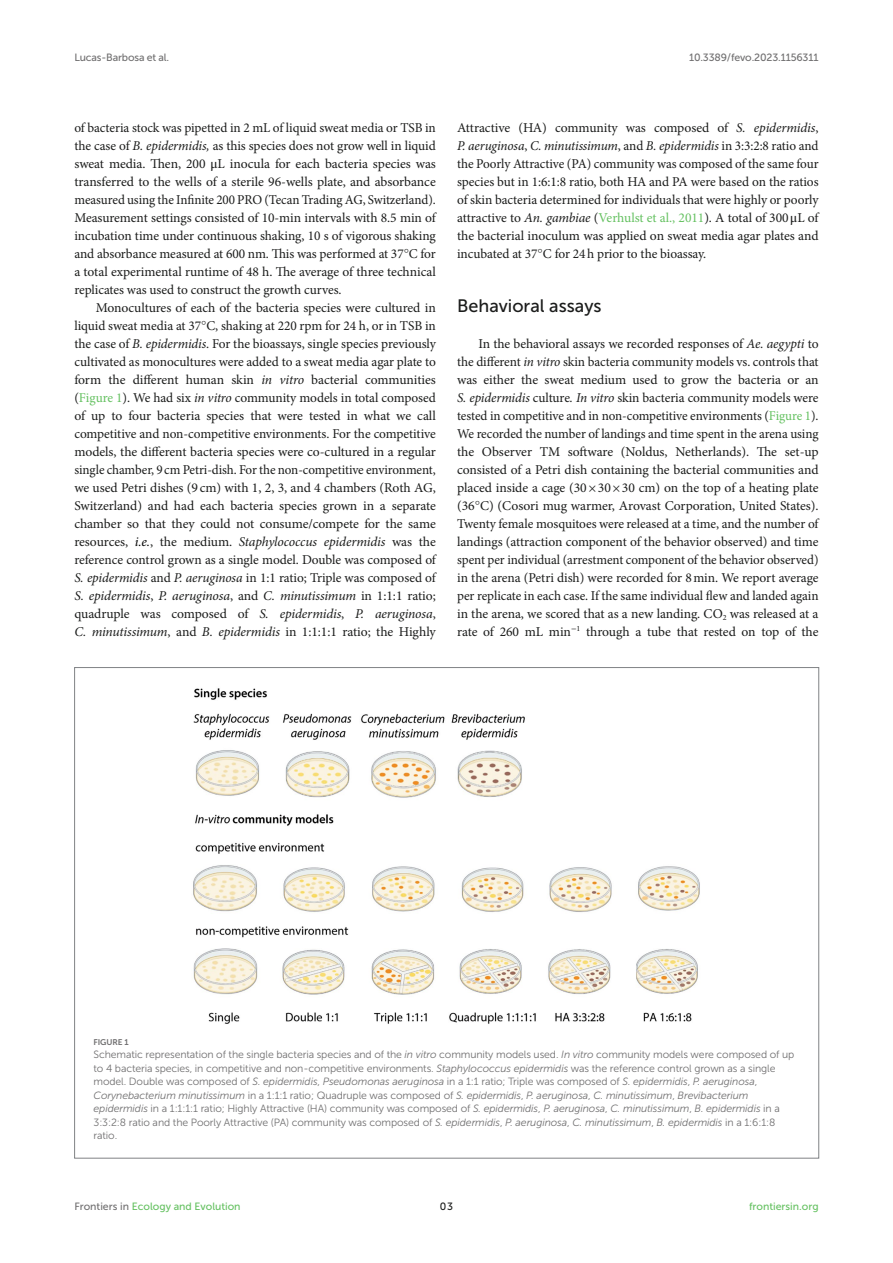
<style>
.page{position:relative;width:893px;height:1263px;background:#fff}
.page>*{position:absolute;margin:0;border:0;box-sizing:border-box;transform-origin:0 0}
.HEAD_2{font:18px "Museo Sans 500";color:#1b1c1b}
.TEXT{font:13.5px/18px "Minion Pro";letter-spacing:-.005em;color:#1b1c1b;text-align:justify}
.TEXT_FLUSH{font:13.5px/18px "Minion Pro";letter-spacing:-.01em;color:#1b1c1b;text-align:justify}
.FIG_LEG{font:10.5px/13.5px "Museo Sans 300";letter-spacing:-.01em;color:#706f70}
.t1{font:10.5px "Museo Sans 500";color:#65c161}
.t2{font:10.5px "Museo Sans 500";letter-spacing:-.015em;color:#706f70}
.t3{font:10.5px "Museo Sans 500";color:#1b1c1b}
.FIG_HD{font:8.25px "Museo Sans 700";letter-spacing:-.01em;color:#706f70}
.s1{font-style:italic}
.s2{font-family:"STIX General"}
.s3{font-family:"STIX"}
.s4{color:#65c161}
.s5{font-style:italic;color:#000}
.s6{color:#706f70}
</style>
<div class="page">
<img style="left:193px;top:688px;width:507px;height:336px">
<p class="t2" style="left:74px;top:51px;width:96px">Lucas-Barbosa et al.</p>
<p class="t2" style="left:689px;top:51px;width:131px">10.3389/fevo.2023.1156311</p>
<p class="TEXT" style="left:74px;top:119px;width:363px">of bacteria stock was pipetted in 2 mL of liquid sweat media or TSB in the case of <span class="s1">B. epidermidis,</span> as this species does not grow well in liquid sweat media. Then, 200 <span class="s2">μ</span>L inocula for each bacteria species was transferred to the wells of a sterile 96-wells plate, and absorbance measured using the Infinite 200 PRO (Tecan Trading AG, Switzerland).<br>Measurement settings consisted of 10-min intervals with 8.5 min of incubation time under continuous shaking, 10 s of vigorous shaking and absorbance measured at 600 nm. This was performed at 37<span class="s3">°</span>C for a total experimental runtime of 48 h. The average of three technical replicates was used to construct the growth curves.</p>
<p class="TEXT" style="left:74px;top:299px;width:363px;text-indent:21px">Monocultures of each of the bacteria species were cultured in liquid sweat media at 37<span class="s3">°</span>C, shaking at 220 rpm for 24 h, or in TSB in the case of <span class="s1">B. epidermidis</span>. For the bioassays, single species previously cultivated as monocultures were added to a sweat media agar plate to form the different human skin <span class="s1">in vitro</span> bacterial communities (<span class="s4">Figure 1</span>). We had six <span class="s1">in vitro</span> community models in total composed of up to four bacteria species that were tested in what we call competitive and non-competitive environments. For the competitive models, the different bacteria species were co-cultured in a regular single chamber, 9cm Petri-dish. For the non-competitive environment, we used Petri dishes (9cm) with 1, 2, 3, and 4 chambers (Roth AG, Switzerland) and had each bacteria species grown in a separate chamber so that they could not consume/compete for the same resources, <span class="s5">i.e.</span>, the medium. <span class="s1">Staphylococcus epidermidis</span> was the reference control grown as a single model. Double was composed of <span class="s1">S. epidermidis</span> and <span class="s1">P. aeruginosa</span> in 1:1 ratio; Triple was composed of <span class="s1">S. epidermidis</span>, <span class="s1">P. aeruginosa</span>, and <span class="s1">C. minutissimum</span> in 1:1:1 ratio; quadruple was composed of <span class="s1">S. epidermidis</span>, <span class="s1">P. aeruginosa</span>, <span class="s1">C. minutissimum</span>, and <span class="s1">B. epidermidis</span> in 1:1:1:1 ratio; the Highly</p>
<p class="TEXT" style="left:457px;top:119px;width:363px">Attractive (HA) community was composed of <span class="s1">S. epidermidis</span>, <span class="s1">P. aeruginosa</span>, <span class="s1">C. minutissimum</span>, and <span class="s1">B. epidermidis</span> in 3:3:2:8 ratio and the Poorly Attractive (PA) community was composed of the same four species but in 1:6:1:8 ratio, both HA and PA were based on the ratios of skin bacteria determined for individuals that were highly or poorly attractive to <span class="s1">An. gambiae</span> (<span class="s4">Verhulst et al., 2011</span>). A total of 300<span class="s2">μ</span>L of the bacterial inoculum was applied on sweat media agar plates and incubated at 37<span class="s3">°</span>C for 24h prior to the bioassay.</p>
<p class="HEAD_2" style="left:457px;top:296px;width:146px">Behavioral assays</p>
<p class="TEXT_FLUSH" style="left:457px;top:335px;width:363px;text-indent:21px">In the behavioral assays we recorded responses of <span class="s1">Ae. aegypti</span> to the different <span class="s1">in vitro</span> skin bacteria community models vs. controls that was either the sweat medium used to grow the bacteria or an <span class="s1">S. epidermidis</span> culture<span class="s1">. In vitro</span> skin bacteria community models were tested in competitive and in non-competitive environments (<span class="s4">Figure 1</span>).<br>We recorded the number of landings and time spent in the arena using the Observer TM software (Noldus, Netherlands). The set-up consisted of a Petri dish containing the bacterial communities and placed inside a cage (30×30×30 cm) on the top of a heating plate (36<span class="s3">°</span>C) (Cosori mug warmer, Arovast Corporation, United States).<br>Twenty female mosquitoes were released at a time, and the number of landings (attraction component of the behavior observed) and time spent per individual (arrestment component of the behavior observed) in the arena (Petri dish) were recorded for 8min. We report average per replicate in each case. If the same individual flew and landed again in the arena, we scored that as a new landing. CO<sub>2</sub> was released at a rate of 260 mL min<sup>−</sup><sup>1</sup> through a tube that rested on top of the</p>
<p class="FIG_HD" style="left:94px;top:1037px;width:37px">FIGURE 1</p>
<p class="FIG_LEG" style="left:94px;top:1048px;width:702px">Schematic representation of the single bacteria species and of the <span class="s1">in vitro</span> community models used. <span class="s1">In vitro</span> community models were composed of up to 4 bacteria species, in competitive and non-competitive environments. <span class="s1">Staphylococcus epidermidis</span> was the reference control grown as a single model. Double was composed of <span class="s1">S. epidermidis</span>, <span class="s1">Pseudomonas aeruginosa</span> in a 1:1 ratio; Triple was composed of <span class="s1">S. epidermidis</span>, <span class="s1">P. aeruginosa</span>, <span class="s1">Corynebacterium minutissimum</span> in a 1:1:1 ratio; Quadruple was composed of <span class="s1">S. epidermidis</span>, <span class="s1">P. aeruginosa</span>, <span class="s1">C. minutissimum</span>, <span class="s1">Brevibacterium epidermidis</span> in a 1:1:1:1 ratio; Highly Attractive (HA) community was composed of <span class="s1">S. epidermidis</span>, <span class="s1">P. aeruginosa</span>, <span class="s1">C. minutissimum</span>, <span class="s1">B. epidermidis</span> in a 3:3:2:8 ratio and the Poorly Attractive (PA) community was composed of <span class="s1">S. epidermidis</span>, <span class="s1">P. aeruginosa</span>, <span class="s1">C. minutissimum</span>, <span class="s1">B. epidermidis</span> in a 1:6:1:8 ratio.</p>
<p class="t1" style="left:74px;top:1200px;width:168px"><span class="s6">Frontiers in</span> Ecology and Evolution</p>
<p class="t3" style="left:440px;top:1200px;width:15px">03</p>
<p class="t1" style="left:749px;top:1200px;width:71px">frontiersin.org</p>
</div>
